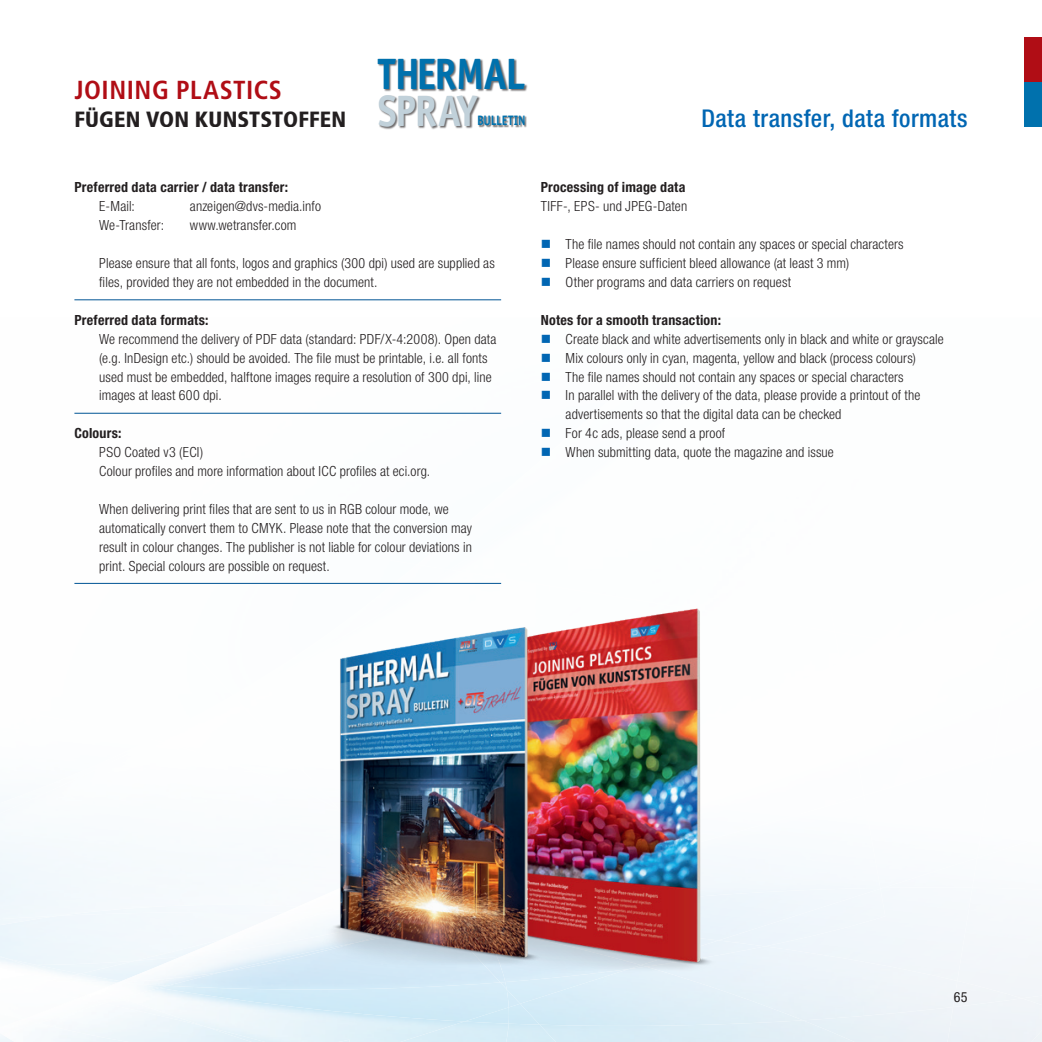
<style>
.page{position:relative;width:1042px;height:1042px;background:#fff}
.page>*{position:absolute;margin:0;border:0;box-sizing:border-box;transform-origin:0 0}
.t1{font:700 43.93px "Officina Sans Std";letter-spacing:-.03em;color:#0071ad;scale:.91 1}
.t2{font:700 43.93px "Officina Sans Std";letter-spacing:-.04em;color:#c1d1da;scale:.91 1}
.t3{font:700 condensed 26.07px "Frutiger LT Std";letter-spacing:.02em;color:#b00d15}
.t4{font:500 condensed 24.5px "Helvetica Neue LT Std";letter-spacing:.02em;color:#0166b3}
.t5{font:900 condensed 22.05px "Frutiger LT Std";letter-spacing:.01em;color:#231f20}
.t6{font:300 condensed 14px/18.9px "Helvetica Neue LT Std";letter-spacing:.01em;color:#231f20}
.t7{font:700 condensed 14px "Helvetica Neue LT Std";letter-spacing:.015em;color:#231f20}
.t8{font:condensed 14px "Helvetica Neue LT Std";color:#231f20}
.t9{font:700 13.65px "Officina Sans Std";letter-spacing:-.02em;color:#0071ad;scale:.87 1}
</style>
<div class="page">
<img style="left:509px;top:1003px;width:31px;height:20px">
<img style="left:508px;top:1023px;width:62px;height:19px">
<img style="left:464px;top:1021px;width:44px;height:21px">
<div style="left:509px;top:982px;width:120px;height:21px;background:#daeef9"></div>
<svg style="left:0;top:1035px;width:3px;height:7px"></svg>
<img style="left:0;top:937px;width:7px;height:3px">
<img style="left:26px;top:958px;width:11px;height:5px">
<img style="left:509px;top:989px;width:11px;height:18px">
<div style="left:464px;top:982px;width:45px;height:39px;background:#d2ebf8"></div>
<img style="left:168px;top:981px;width:332px;height:8px">
<img style="left:291px;top:1039px;width:58px;height:3px">
<div style="left:103px;top:998px;width:101px;height:28px;background:#f3f9fb"></div>
<img style="left:159px;top:975px;width:289px;height:10px">
<img style="left:121px;top:926px;width:309px;height:56px">
<img style="left:110px;top:982px;width:49px;height:16px">
<img style="left:103px;top:990px;width:19px;height:13px">
<svg style="left:112px;top:981px;width:22px;height:2px"></svg>
<div style="left:883px;top:888px;width:89px;height:93px;background:#f4f8fb"></div>
<img style="left:646px;top:946px;width:311px;height:74px">
<img style="left:765px;top:889px;width:120px;height:57px">
<div style="left:803px;top:1007px;width:150px;height:35px;background:#e9f1f7"></div>
<div style="left:763px;top:920px;width:117px;height:20px;background:#f0f6fb"></div>
<div style="left:763px;top:874px;width:117px;height:46px;background:#f2f8fc"></div>
<div style="left:0;top:836px;width:279px;height:90px;background:#f5fafc"></div>
<img style="left:0;top:916px;width:59px;height:21px">
<div style="left:378px;top:58px;width:149px;height:34px;background:#231f20;opacity:.65"></div>
<div style="left:379px;top:95px;width:102px;height:34px;background:#231f20;opacity:.65"></div>
<div style="left:478px;top:116px;width:49px;height:12px;background:#231f20;opacity:.65"></div>
<img style="left:433px;top:608px;width:330px;height:373px">
<img style="left:279px;top:608px;width:308px;height:367px">
<div style="left:1024px;top:37px;width:18px;height:45px;background:#b00d15"></div>
<div style="left:1024px;top:82px;width:18px;height:45px;background:#0071ad"></div>
<hr style="left:74px;top:299px;width:427px;height:1px;background:#005495">
<hr style="left:74px;top:413px;width:427px;height:1px;background:#005495">
<hr style="left:74px;top:583px;width:427px;height:1px;background:#005495">
<h2 class="t3" style="left:74px;top:74px;width:209px">JOINING PLASTICS</h2>
<h3 class="t5" style="left:74px;top:106px;width:273px">FÜGEN VON KUNSTSTOFFEN</h3>
<h1 class="t1" style="left:378px;top:47px;width:164px">THERMAL</h1>
<h1 class="t2" style="left:378px;top:84px;width:111px">SPRAY</h1>
<p class="t9" style="left:477px;top:112px;width:57px">BULLETIN</p>
<h3 class="t4" style="left:701px;top:104px;width:267px">Data transfer, data formats</h3>
<p class="t7" style="left:74px;top:179px;width:215px">Preferred data carrier / data transfer:</p>
<p class="t6" style="left:99px;top:197px;width:37px">E-Mail:</p>
<p class="t6" style="left:190px;top:197px;width:133px">anzeigen@dvs-media.info</p>
<p class="t6" style="left:99px;top:216px;width:66px">We-Transfer:</p>
<p class="t6" style="left:190px;top:216px;width:108px">www.wetransfer.com</p>
<p class="t6" style="left:99px;top:253px;width:397px">Please ensure that all fonts, logos and graphics (300 dpi) used are supplied as files, provided they are not embedded in the document.</p>
<p class="t7" style="left:74px;top:311px;width:136px">Preferred data formats:</p>
<p class="t6" style="left:99px;top:329px;width:399px">We recommend the delivery of PDF data (standard: PDF/X-4:2008). Open data (e.g. InDesign etc.) should be avoided. The file must be printable, i.e. all fonts used must be embedded, halftone images require a resolution of 300 dpi, line images at least 600 dpi.</p>
<p class="t7" style="left:74px;top:425px;width:49px">Colours:</p>
<p class="t6" style="left:99px;top:442px;width:332px">PSO Coated v3 (ECI)<br>Colour profiles and more information about ICC profiles at eci.org.</p>
<p class="t6" style="left:99px;top:499px;width:374px">When delivering print files that are sent to us in RGB colour mode, we automatically convert them to CMYK. Please note that the conversion may result in colour changes. The publisher is not liable for colour deviations in print. Special colours are possible on request.</p>
<p class="t7" style="left:541px;top:179px;width:146px">Processing of image data</p>
<p class="t6" style="left:541px;top:197px;width:148px">TIFF-, EPS- und JPEG-Daten</p>
<p class="t6" style="left:566px;top:235px;width:339px">The file names should not contain any spaces or special characters<br>Please ensure sufficient bleed allowance (at least 3 mm)<br>Other programs and data carriers on request</p>
<p class="t7" style="left:541px;top:311px;width:182px">Notes for a smooth transaction:</p>
<p class="t6" style="left:566px;top:329px;width:380px">Create black and white advertisements only in black and white or grayscale Mix colours only in cyan, magenta, yellow and black (process colours)<br>The file names should not contain any spaces or special characters<br>In parallel with the delivery of the data, please provide a printout of the advertisements so that the digital data can be checked<br>For 4c ads, please send a proof<br>When submitting data, quote the magazine and issue</p>
<p class="t8" style="left:954px;top:989px;width:15px">65</p>
</div>
